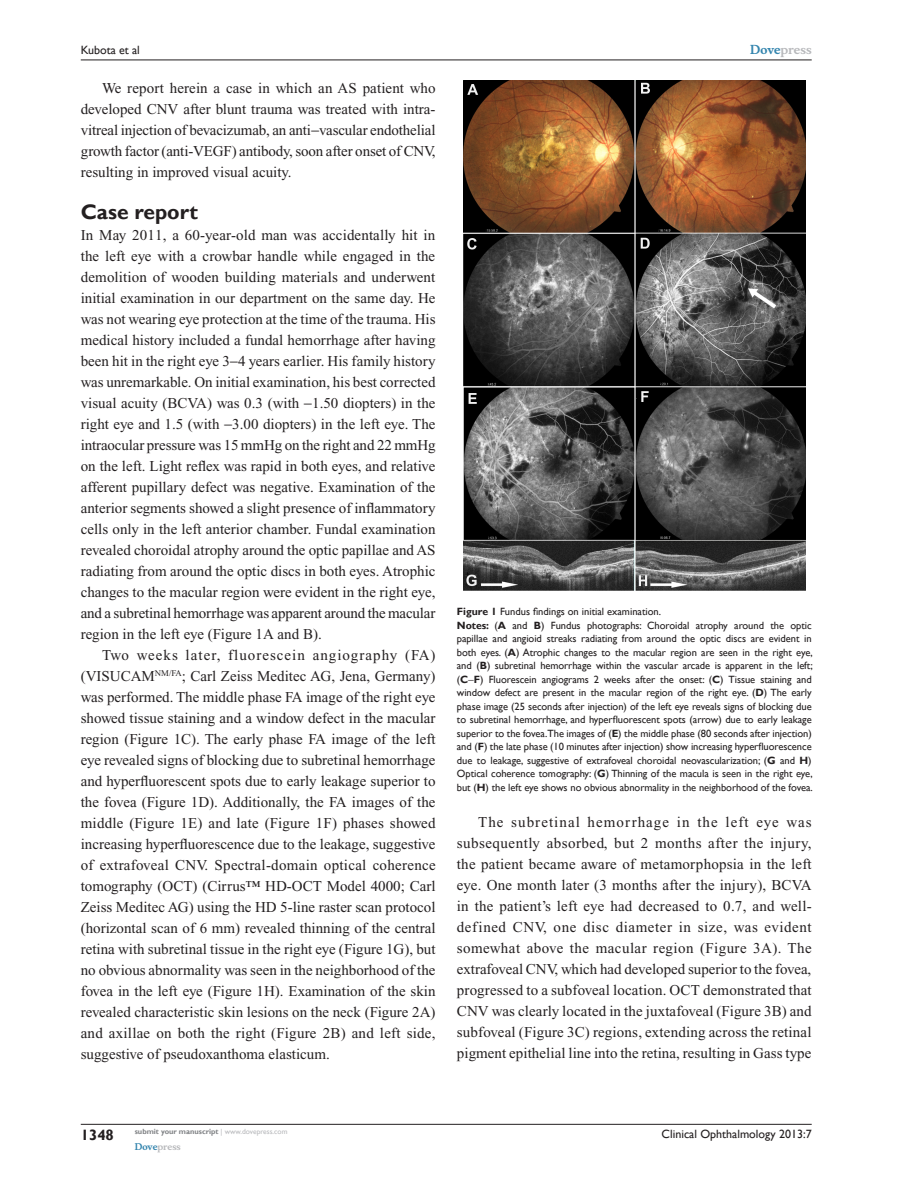
<style>
.page{position:relative;width:918px;height:1188px;background:#fff}
.page>*{position:absolute;margin:0;border:0;box-sizing:border-box;transform-origin:0 0}
.t1{font:700 21px "Gill Sans";color:#231f20}
.Tx{font:15px/21px "Times New Roman";color:#231f20;text-align:justify}
.TxF{font:15px/21px "Times New Roman";letter-spacing:-.01em;color:#231f20;text-align:justify}
.RunFolio-V{font:700 15px "Gill Sans";color:#231f20}
.RunF-V{font:12px "Gill Sans";color:#231f20}
.RunH-V{font:12px "Gill Sans";color:#231f20}
.RunH-Brand-V{font:700 12px "Musee";color:#b8b9bc}
.FC{font:10.5px/13.5px "Gill Sans";letter-spacing:-.005em;color:#231f20;text-align:justify}
.RunF-Brand-V{font:700 9px "Musee";color:#b8b9bc}
.RunF-SubmityourMS-V{font:700 7.5px "Gill Sans";color:#808285}
.s1{color:#3485ae}
.s2{font-weight:700}
.s3{font-weight:400;color:#b8b9bc}
</style>
<div class="page">
<img style="left:463px;top:81px;width:342px;height:510px">
<hr style="left:81px;top:1124px;width:731px;height:1px;background:#231f20">
<hr style="left:81px;top:60px;width:731px;height:1px;background:#231f20">
<p class="RunH-V" style="left:81px;top:43px;width:61px">Kubota et al</p>
<p class="Tx" style="left:81px;top:77px;width:356px;text-indent:21px">We report herein a case in which an AS patient who developed CNV after blunt trauma was treated with intra&shy;vitreal injection of bevacizumab, an anti−vascular endothelial growth factor (anti-VEGF) antibody, soon after onset of CNV, resulting in improved visual acuity.</p>
<h1 class="t1" style="left:81px;top:199px;width:119px">Case report</h1>
<p class="TxF" style="left:81px;top:224px;width:356px">In May 2011, a 60-year-old man was accidentally hit in the left eye with a crowbar handle while engaged in the demolition of wooden building materials and underwent initial examination in our department on the same day. He was not wearing eye protection at the time of the trauma. His medical history included a fundal hemorrhage after having been hit in the right eye 3−4 years earlier. His family history was unremarkable. On initial examination, his best corrected visual acuity (BCVA) was 0.3 (with −1.50 diopters) in the right eye and 1.5 (with −3.00 diopters) in the left eye. The intraocular pressure was 15 mmHg on the right and 22 mmHg on the left. Light reflex was rapid in both eyes, and relative afferent pupillary defect was negative. Examination of the anterior segments showed a slight presence of inflammatory cells only in the left anterior chamber. Fundal examination revealed choroidal atrophy around the optic papillae and AS radiating from around the optic discs in both eyes. Atrophic changes to the macular region were evident in the right eye, and a subretinal hemorrhage was apparent around the macular region in the left eye (Figure 1A and B).</p>
<p class="Tx" style="left:81px;top:644px;width:356px;text-indent:21px">Two weeks later, fluorescein angiography (FA) (VISUCAM<sup>NM/FA</sup>; Carl Zeiss Meditec AG, Jena, Germany) was performed. The middle phase FA image of the right eye showed tissue staining and a window defect in the macular region (Figure 1C). The early phase FA image of the left eye revealed signs of blocking due to subretinal hemorrhage and hyperfluorescent spots due to early leakage superior to the fovea (Figure 1D). Additionally, the FA images of the middle (Figure 1E) and late (Figure 1F) phases showed increasing hyperfluorescence due to the leakage, suggestive of extrafoveal CNV. Spectral-domain optical coherence tomography (OCT) (Cirrus™ HD-OCT Model 4000; Carl Zeiss Meditec AG) using the HD 5-line raster scan protocol (horizontal scan of 6 mm) revealed thinning of the central retina with subretinal tissue in the right eye (Figure 1G), but no obvious abnormality was seen in the neighborhood of the fovea in the left eye (Figure 1H). Examination of the skin revealed characteristic skin lesions on the neck (Figure 2A) and axillae on both the right (Figure 2B) and left side, suggestive of pseudoxanthoma elasticum.</p>
<p class="RunH-Brand-V" style="left:750px;top:43px;width:63px"><span class="s1">Dove</span>press</p>
<p class="FC" style="left:457px;top:605px;width:206px"><span class="s2">Figure 1</span> Fundus findings on initial examination.</p>
<p class="FC" style="left:457px;top:618px;width:357px"><span class="s2">Notes:</span> (<span class="s2">A</span> and <span class="s2">B</span>) Fundus photographs: Choroidal atrophy around the optic papillae and angioid streaks radiating from around the optic discs are evident in both eyes. (<span class="s2">A</span>) Atrophic changes to the macular region are seen in the right eye, and (<span class="s2">B</span>) subretinal hemorrhage within the vascular arcade is apparent in the left; (<span class="s2">C</span>−<span class="s2">F</span>) Fluorescein angiograms 2 weeks after the onset: (<span class="s2">C</span>) Tissue staining and window defect are present in the macular region of the right eye. (<span class="s2">D</span>) The early phase image (25 seconds after injection) of the left eye reveals signs of blocking due to subretinal hemorrhage, and hyperfluorescent spots (arrow) due to early leakage superior to the fovea.The images of (<span class="s2">E</span>) the middle phase (80 seconds after injection) and (<span class="s2">F</span>) the late phase (10 minutes after injection) show increasing hyperfluorescence due to leakage, suggestive of extrafoveal choroidal neovascularization; (<span class="s2">G</span> and <span class="s2">H</span>)<br>Optical coherence tomography: (<span class="s2">G</span>) Thinning of the macula is seen in the right eye, but (<span class="s2">H</span>) the left eye shows no obvious abnormality in the neighborhood of the fovea.</p>
<p class="Tx" style="left:457px;top:812px;width:356px;text-indent:21px">The subretinal hemorrhage in the left eye was subsequently absorbed, but 2 months after the injury, the patient became aware of metamorphopsia in the left eye. One month later (3 months after the injury), BCVA in the patient’s left eye had decreased to 0.7, and well&shy;defined CNV, one disc diameter in size, was evident somewhat above the macular region (Figure 3A). The extrafoveal CNV, which had developed superior to the fovea, progressed to a subfoveal location. OCT demonstrated that CNV was clearly located in the juxtafoveal (Figure 3B) and subfoveal (Figure 3C) regions, extending across the retinal pigment epithelial line into the retina, resulting in Gass type</p>
<p class="RunFolio-V" style="left:81px;top:1126px;width:35px">1348</p>
<p class="RunF-SubmityourMS-V" style="left:135px;top:1127px;width:154px">submit your manuscript <span class="s3">| www.dovepress.com</span></p>
<p class="RunF-Brand-V" style="left:135px;top:1141px;width:48px"><span class="s1">Dove</span>press</p>
<p class="RunF-V" style="left:662px;top:1127px;width:152px">Clinical Ophthalmology 2013:7</p>
</div>
